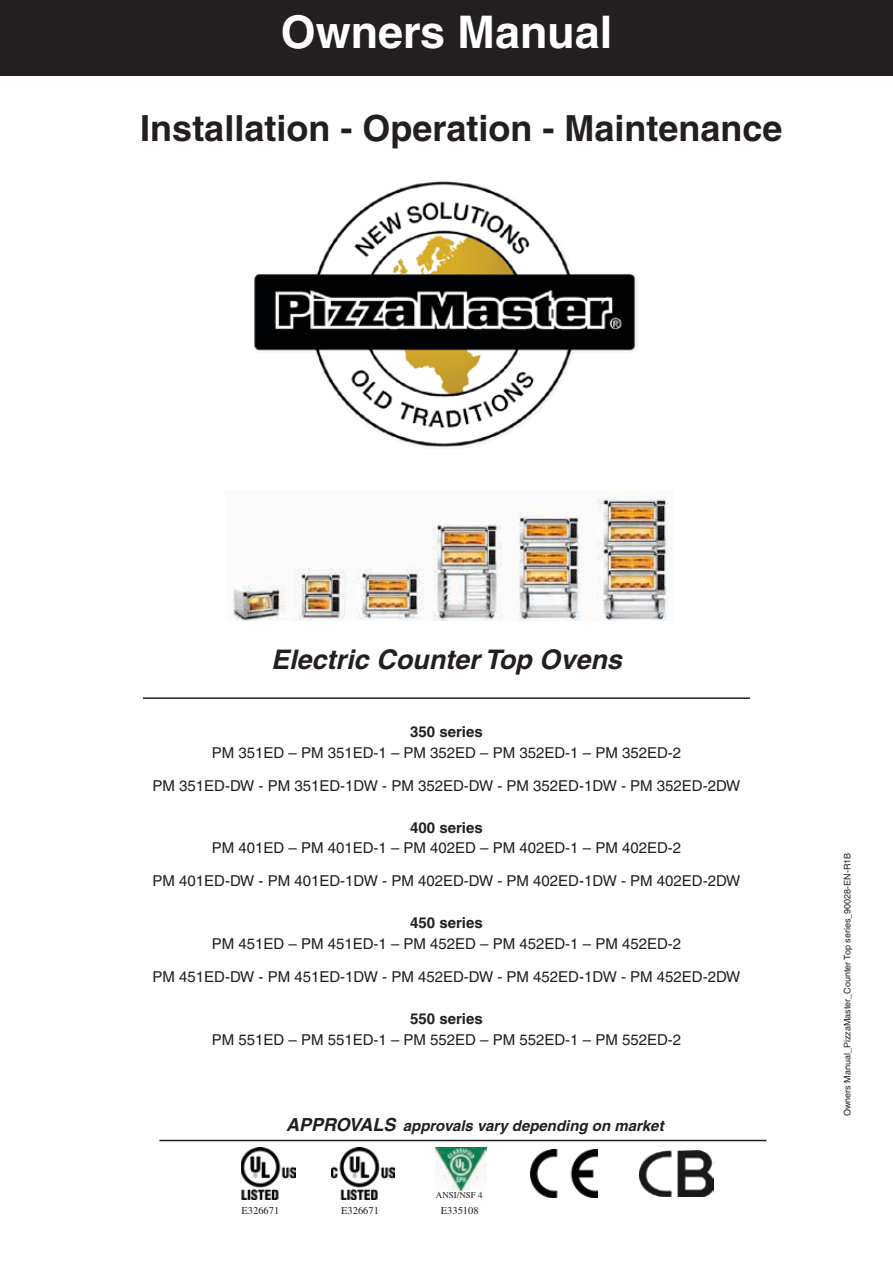
<style>
.page{position:relative;width:893px;height:1263px;background:#fff}
.page>*{position:absolute;margin:0;border:0;box-sizing:border-box;transform-origin:0 0}
.t1{font:700 45px "Helvetica";color:#fff}
.t2{font:700 36px "Helvetica";color:#231f20}
.t3{font:italic 700 27px "Helvetica";color:#231f20}
.t4{font:15px "Helvetica";color:#231f20}
.t5{font:italic 700 15px "Helvetica";color:#231f20}
.t6{font:700 15px "Helvetica";color:#231f20}
.t7{font:10.5px "Times";color:#231f20}
.t8{font:9px "Helvetica";color:#231f20}
.t9{font:9px "Times";color:#231f20}
.s1{font-size:18px}
</style>
<div class="page">
<div style="left:0;top:0;width:893px;height:76px;background:#231f20"></div>
<hr style="left:143px;top:697px;width:607px;height:2px;background:#231f20">
<hr style="left:159px;top:1140px;width:607px;height:1px;background:#231f20">
<img style="left:436px;top:1148px;width:51px;height:42px">
<img style="left:331px;top:1148px;width:64px;height:51px">
<img style="left:241px;top:1148px;width:55px;height:51px">
<img style="left:531px;top:1150px;width:66px;height:47px">
<img style="left:640px;top:1150px;width:74px;height:46px">
<img style="left:232px;top:497px;width:442px;height:124px">
<img style="left:254px;top:181px;width:382px;height:266px">
<h1 class="t1" style="left:281px;top:4px;width:333px">Owners Manual</h1>
<h2 class="t2" style="left:140px;top:106px;width:644px">Installation - Operation - Maintenance</h2>
<h3 class="t3" style="left:271px;top:643px;width:352px">Electric Counter Top Ovens</h3>
<p class="t6" style="left:410px;top:722px;width:74px">350 series</p>
<p class="t4" style="left:212px;top:744px;width:471px">PM 351ED – PM 351ED-1 – PM 352ED – PM 352ED-1 – PM 352ED-2</p>
<p class="t4" style="left:153px;top:777px;width:589px">PM 351ED-DW - PM 351ED-1DW - PM 352ED-DW - PM 352ED-1DW - PM 352ED-2DW</p>
<p class="t6" style="left:410px;top:818px;width:74px">400 series</p>
<p class="t4" style="left:212px;top:839px;width:471px">PM 401ED – PM 401ED-1 – PM 402ED – PM 402ED-1 – PM 402ED-2</p>
<p class="t4" style="left:153px;top:872px;width:589px">PM 401ED-DW - PM 401ED-1DW - PM 402ED-DW - PM 402ED-1DW - PM 402ED-2DW</p>
<p class="t6" style="left:410px;top:914px;width:74px">450 series</p>
<p class="t4" style="left:212px;top:935px;width:471px">PM 451ED – PM 451ED-1 – PM 452ED – PM 452ED-1 – PM 452ED-2</p>
<p class="t4" style="left:153px;top:968px;width:589px">PM 451ED-DW - PM 451ED-1DW - PM 452ED-DW - PM 452ED-1DW - PM 452ED-2DW</p>
<p class="t6" style="left:410px;top:1010px;width:74px">550 series</p>
<p class="t4" style="left:212px;top:1031px;width:471px">PM 551ED – PM 551ED-1 – PM 552ED – PM 552ED-1 – PM 552ED-2</p>
<p class="t5" style="left:286px;top:1117px;width:379px"><span class="s1">APPROVALS</span> approvals vary depending on market</p>
<p class="t9" style="left:436px;top:1190px;width:48px">ANSI/NSF 4</p>
<p class="t7" style="left:241px;top:1205px;width:39px">E326671</p>
<p class="t7" style="left:341px;top:1204px;width:39px">E326671</p>
<p class="t7" style="left:441px;top:1205px;width:39px">E335108</p>
<p class="t8" style="left:842px;top:1116px;width:265px;rotate:-90deg">Owners Manual_PizzaMaster_Counter Top series_90028-EN-R1B</p>
</div>
